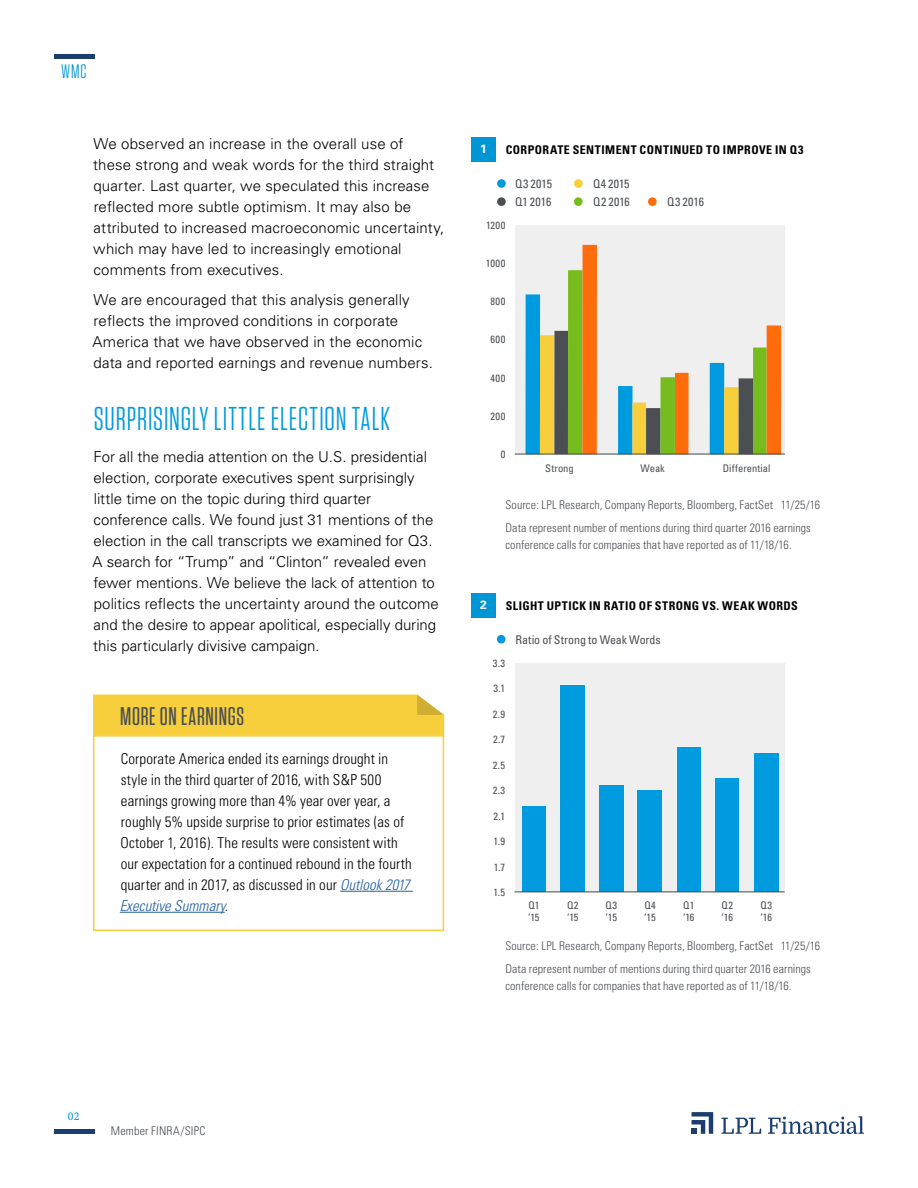
<style>
.page{position:relative;width:918px;height:1188px;background:#fff}
.page>*{position:absolute;margin:0;border:0;box-sizing:border-box;transform-origin:0 0}
.t1{font:33px "Tungsten Narrow";letter-spacing:.03em;color:#009bde}
.t2{font:500 25.5px "Tungsten Narrow";letter-spacing:.03em;color:#4b4f54}
.t3{font:19.5px "Tungsten Narrow";color:#0098d8}
.t4{font:300 15px/21px "Univers";letter-spacing:.005em;color:#000}
.t5{font:300 condensed 15px/21px "Univers";letter-spacing:.005em;color:#000}
.t6{font:300 condensed 12px/23.2px "Univers";letter-spacing:.005em;color:#4b4f54}
.t7{font:700 condensed 12px "Univers";letter-spacing:.035em;color:#000}
.t8{font:condensed 12px "Univers";letter-spacing:.005em;color:#4b4f54}
.t9{font:500 12px "Minion Pro";color:#009bde}
.t10{font:700 12px "Univers";color:#fff}
.t11{font:condensed 10.5px/12px "Univers";letter-spacing:.005em;color:#4b4f54}
.s1{font-style:italic;color:#215e9e}
.s2{font-style:italic}
</style>
<div class="page">
<hr style="left:54px;top:1130px;width:40px;height:4px;background:#1b3e6f">
<hr style="left:54px;top:54px;width:40px;height:4px;background:#1b3e6f">
<svg style="left:692px;top:1112px;width:21px;height:22px"></svg>
<svg style="left:721px;top:1118px;width:40px;height:16px"></svg>
<svg style="left:768px;top:1116px;width:96px;height:18px"></svg>
<div style="left:93px;top:694px;width:351px;height:41px;background:#f7cf3c"></div>
<div style="left:93px;top:735px;width:351px;height:196px;background:#fff;border:2px solid #f7cf3c"></div>
<hr style="left:340px;top:891px;width:73px;height:1px;background:#215e9e">
<hr style="left:120px;top:912px;width:105px;height:1px;background:#215e9e">
<div style="left:516px;top:225px;width:269px;height:230px;background:#efeff0"></div>
<svg style="left:526px;top:245px;width:255px;height:209px"></svg>
<hr style="left:515px;top:454px;width:270px;height:1px;background:#4d4f55">
<div style="left:497px;top:179px;width:9px;height:9px;background:#009bde;border-radius:50%"></div>
<div style="left:574px;top:179px;width:9px;height:9px;background:#f7cf3c;border-radius:50%"></div>
<div style="left:497px;top:197px;width:9px;height:9px;background:#4b4f54;border-radius:50%"></div>
<div style="left:574px;top:197px;width:9px;height:9px;background:#77bc1f;border-radius:50%"></div>
<div style="left:648px;top:197px;width:9px;height:9px;background:#ff6c0c;border-radius:50%"></div>
<div style="left:515px;top:663px;width:270px;height:229px;background:#efeff0"></div>
<div style="left:754px;top:754px;width:25px;height:138px;background:#009bde"></div>
<div style="left:716px;top:779px;width:23px;height:113px;background:#009bde"></div>
<div style="left:677px;top:747px;width:23px;height:145px;background:#009bde"></div>
<div style="left:638px;top:791px;width:24px;height:101px;background:#009bde"></div>
<div style="left:599px;top:785px;width:25px;height:107px;background:#009bde"></div>
<div style="left:561px;top:685px;width:24px;height:207px;background:#009bde"></div>
<div style="left:522px;top:807px;width:23px;height:85px;background:#009bde"></div>
<hr style="left:515px;top:891px;width:270px;height:1px;background:#4d4f55">
<div style="left:497px;top:635px;width:9px;height:9px;background:#009bde;border-radius:50%"></div>
<div style="left:471px;top:137px;width:25px;height:25px;background:#0096d6"></div>
<div style="left:471px;top:593px;width:25px;height:25px;background:#0096d6"></div>
<h3 class="t3" style="left:61px;top:62px;width:27px">WMC</h3>
<p class="t4" style="left:93px;top:133px;width:353px">We observed an increase in the overall use of these strong and weak words for the third straight quarter. Last quarter, we speculated this increase reflected more subtle optimism. It may also be attributed to increased macroeconomic uncertainty, which may have led to increasingly emotional comments from executives.</p>
<p class="t4" style="left:92px;top:289px;width:342px">We are encouraged that this analysis generally reflects the improved conditions in corporate America that we have observed in the economic data and reported earnings and revenue numbers.</p>
<h1 class="t1" style="left:94px;top:403px;width:298px">SURPRISINGLY LITTLE ELECTION TALK</h1>
<p class="t4" style="left:92px;top:446px;width:348px">For all the media attention on the U.S. presidential election, corporate executives spent surprisingly little time on the topic during third quarter conference calls. We found just 31 mentions of the election in the call transcripts we examined for Q3.<br>A search for “Trump” and “Clinton” revealed even fewer mentions. We believe the lack of attention to politics reflects the uncertainty around the outcome and the desire to appear apolitical, especially during this particularly divisive campaign.</p>
<h2 class="t2" style="left:120px;top:703px;width:126px">MORE ON EARNINGS</h2>
<p class="t5" style="left:120px;top:748px;width:294px">Corporate America ended its earnings drought in style in the third quarter of 2016, with S&amp;P 500 earnings growing more than 4% year over year, a roughly 5% upside surprise to prior estimates (as of October 1, 2016). The results were consistent with our expectation for a continued rebound in the fourth quarter and in 2017, as discussed in our <span class="s1">Outlook 2017<br>Executive Summary</span><span class="s2">.</span></p>
<p class="t10" style="left:480px;top:142px;width:8px">1</p>
<p class="t7" style="left:506px;top:143px;width:299px">CORPORATE SENTIMENT CONTINUED TO IMPROVE IN Q3</p>
<p class="t11" style="left:486px;top:219px;width:21px">1200</p>
<p class="t11" style="left:486px;top:257px;width:21px">1000</p>
<p class="t11" style="left:491px;top:295px;width:16px">800</p>
<p class="t11" style="left:491px;top:334px;width:16px">600</p>
<p class="t11" style="left:490px;top:372px;width:16px">400</p>
<p class="t11" style="left:491px;top:410px;width:16px">200</p>
<p class="t11" style="left:501px;top:448px;width:6px">0</p>
<p class="t8" style="left:515px;top:176px;width:38px">Q3 2015</p>
<p class="t8" style="left:593px;top:176px;width:38px">Q4 2015</p>
<p class="t8" style="left:515px;top:194px;width:38px">Q1 2016</p>
<p class="t8" style="left:593px;top:194px;width:38px">Q2 2016</p>
<p class="t8" style="left:667px;top:194px;width:38px">Q3 2016</p>
<p class="t11" style="left:545px;top:462px;width:30px">Strong</p>
<p class="t11" style="left:641px;top:462px;width:26px">Weak</p>
<p class="t11" style="left:723px;top:462px;width:49px">Differential</p>
<p class="t6" style="left:506px;top:493px;width:316px">Source: LPL Research, Company Reports, Bloomberg, FactSet 11/25/16<br>Data represent number of mentions during third quarter 2016 earnings</p>
<p class="t6" style="left:506px;top:533px;width:288px">conference calls for companies that have reported as of 11/18/16.</p>
<p class="t10" style="left:480px;top:598px;width:8px">2</p>
<p class="t7" style="left:506px;top:599px;width:294px">SLIGHT UPTICK IN RATIO OF STRONG VS. WEAK WORDS</p>
<p class="t11" style="left:493px;top:657px;width:14px">3.3</p>
<p class="t11" style="left:494px;top:682px;width:13px">3.1</p>
<p class="t11" style="left:493px;top:708px;width:14px">2.9</p>
<p class="t11" style="left:493px;top:733px;width:13px">2.7</p>
<p class="t11" style="left:493px;top:759px;width:14px">2.5</p>
<p class="t11" style="left:493px;top:784px;width:14px">2.3</p>
<p class="t11" style="left:494px;top:810px;width:13px">2.1</p>
<p class="t11" style="left:494px;top:835px;width:13px">1.9</p>
<p class="t11" style="left:494px;top:861px;width:13px">1.7</p>
<p class="t11" style="left:493px;top:886px;width:13px">1.5</p>
<p class="t8" style="left:516px;top:632px;width:147px">Ratio of Strong to Weak Words</p>
<p class="t11" style="left:528px;top:899px;width:13px">Q1 ‘15</p>
<p class="t11" style="left:567px;top:899px;width:13px">Q2 ‘15</p>
<p class="t11" style="left:606px;top:899px;width:13px">Q3 ‘15</p>
<p class="t11" style="left:644px;top:899px;width:13px">Q4 ‘15</p>
<p class="t11" style="left:683px;top:899px;width:13px">Q1 ‘16</p>
<p class="t11" style="left:722px;top:899px;width:13px">Q2 ‘16</p>
<p class="t11" style="left:760px;top:899px;width:13px">Q3 ‘16</p>
<p class="t6" style="left:505px;top:934px;width:316px">Source: LPL Research, Company Reports, Bloomberg, FactSet 11/25/16<br>Data represent number of mentions during third quarter 2016 earnings</p>
<p class="t6" style="left:505px;top:974px;width:288px">conference calls for companies that have reported as of 11/18/16.</p>
<p class="t9" style="left:68px;top:1108px;width:13px">02</p>
<p class="t6" style="left:111px;top:1119px;width:96px">Member FINRA/SIPC</p>
</div>
